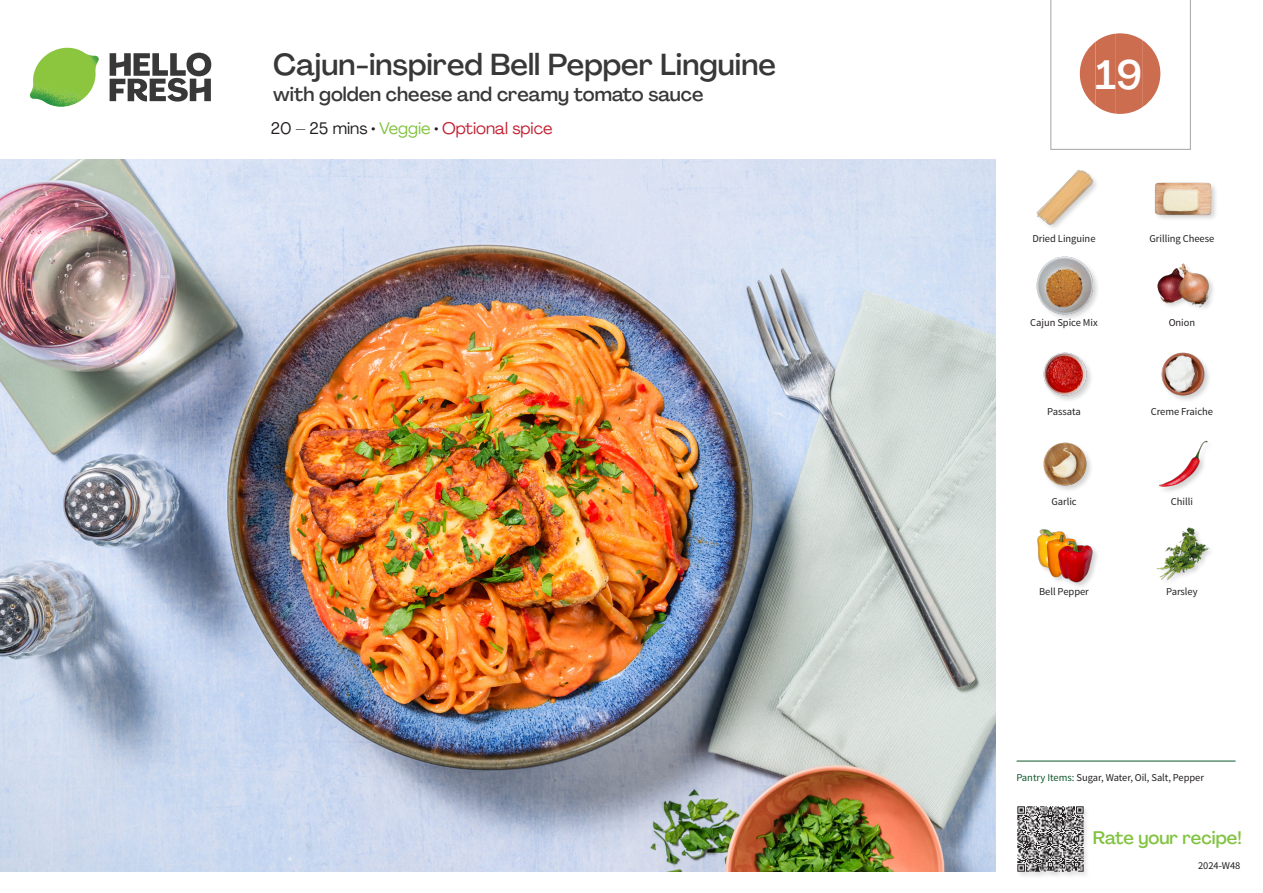
<style>
.page{position:relative;width:1263px;height:893px;background:#fff}
.page>*{position:absolute;margin:0;border:0;box-sizing:border-box;transform-origin:0 0}
._24_Recipe_Nr_Bag{font:500 40.5px "Agrandir";color:#fff}
._15_Titel_UK{font:500 30px "Agrandir";color:#383839}
._15_Titel_UK-2{font:500 19.5px "Agrandir";color:#383839}
.t1{font:500 18px "Agrandir";color:#81c340}
._02_Box_Type{font:16.5px "Agrandir";color:#c31f31}
._18_FRONT_ingredients_UK{font:10.5px "Source Sans Pro";letter-spacing:-.005em;color:#231f20}
.t2{font:10.5px "Source Sans Variable";letter-spacing:-.005em;color:#231f20}
.s1{color:#231f20}
.s2{color:#81c340}
.s3{font-family:"Source Sans Pro";color:#0e572c}
</style>
<div class="page">
<svg style="left:110px;top:53px;width:101px;height:49px"></svg>
<img style="left:30px;top:48px;width:69px;height:59px">
<img style="left:0;top:159px;width:995px;height:713px">
<hr style="left:1016px;top:761px;width:219px;height:1px;background:#0e572c">
<div style="left:1016px;top:805px;width:74px;height:74px;background:#f8f8f8"></div>
<img style="left:1017px;top:806px;width:69px;height:69px">
<div style="left:1154px;top:182px;width:64px;height:40px;background:#231f20;opacity:.2"></div>
<img style="left:1154px;top:182px;width:58px;height:40px">
<img style="left:1036px;top:170px;width:58px;height:57px">
<div style="left:1156px;top:263px;width:60px;height:50px;background:#231f20;opacity:.2"></div>
<img style="left:1156px;top:263px;width:56px;height:50px">
<div style="left:1035px;top:256px;width:65px;height:65px;background:#231f20;opacity:.2"></div>
<img style="left:1036px;top:257px;width:58px;height:57px">
<img style="left:1161px;top:352px;width:48px;height:48px">
<img style="left:1043px;top:352px;width:48px;height:48px">
<img style="left:1159px;top:440px;width:49px;height:52px">
<img style="left:1043px;top:442px;width:48px;height:48px">
<img style="left:1156px;top:527px;width:54px;height:53px">
<div style="left:1037px;top:529px;width:63px;height:60px;background:#231f20;opacity:.2"></div>
<img style="left:1037px;top:529px;width:57px;height:54px">
<svg style="left:1050px;top:0;width:141px;height:150px"></svg>
<p class="_15_Titel_UK" style="left:273px;top:46px;width:504px">Cajun-inspired Bell Pepper Linguine</p>
<p class="_15_Titel_UK-2" style="left:273px;top:82px;width:432px">with golden cheese and creamy tomato sauce</p>
<p class="_02_Box_Type" style="left:271px;top:118px;width:283px"><span class="s1">20 – 25 mins •</span> <span class="s2">Veggie</span> <span class="s1">•</span> Optional spice</p>
<p class="_24_Recipe_Nr_Bag" style="left:1095px;top:50px;width:48px">19</p>
<p class="_18_FRONT_ingredients_UK" style="left:1032px;top:232px;width:65px">Dried Linguine</p>
<p class="_18_FRONT_ingredients_UK" style="left:1149px;top:232px;width:66px">Grilling Cheese</p>
<p class="_18_FRONT_ingredients_UK" style="left:1030px;top:316px;width:69px">Cajun Spice Mix</p>
<p class="_18_FRONT_ingredients_UK" style="left:1169px;top:316px;width:28px">Onion</p>
<p class="_18_FRONT_ingredients_UK" style="left:1047px;top:405px;width:35px">Passata</p>
<p class="_18_FRONT_ingredients_UK" style="left:1151px;top:405px;width:64px">Creme Fraiche</p>
<p class="_18_FRONT_ingredients_UK" style="left:1051px;top:495px;width:27px">Garlic</p>
<p class="_18_FRONT_ingredients_UK" style="left:1171px;top:495px;width:23px">Chilli</p>
<p class="_18_FRONT_ingredients_UK" style="left:1039px;top:585px;width:51px">Bell Pepper</p>
<p class="_18_FRONT_ingredients_UK" style="left:1166px;top:585px;width:33px">Parsley</p>
<p class="t2" style="left:1016px;top:771px;width:189px"><span class="s3">Pantry Items:</span> Sugar, Water, Oil, Salt, Pepper</p>
<h3 class="t1" style="left:1093px;top:827px;width:150px">Rate your recipe!</h3>
<p class="t2" style="left:1198px;top:859px;width:44px">2024-W48</p>
</div>
